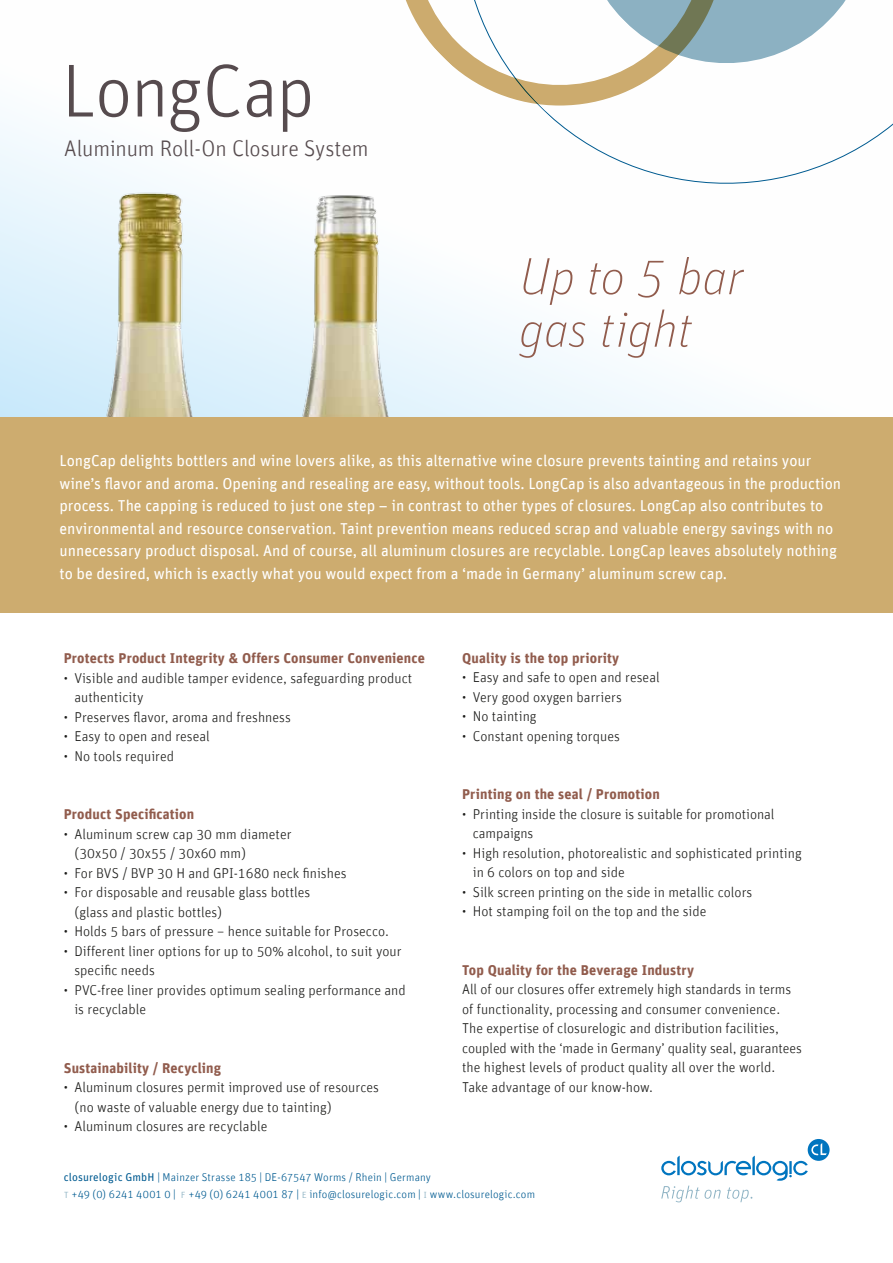
<style>
.page{position:relative;width:893px;height:1263px;background:#fff}
.page>*{position:absolute;margin:0;border:0;box-sizing:border-box;transform-origin:0 0}
.t1{font:75px "Unit Light TF";letter-spacing:-.02em;color:#564b4e}
.t2{font:52.5px/52.5px "Unit Thin Italic TF";letter-spacing:.005em;color:#915c4d}
.t3{font:22.5px "Unit Light TF";letter-spacing:-.01em;color:#564b4e}
.t4{font:15.75px/22.5px "Unit Regular TF";letter-spacing:-.005em;color:#fff}
.t5{font:14.25px/19.5px "Unit Light TF";letter-spacing:.005em;color:#1d1d1b}
.t6{font:14.25px "Unit Bold TF";letter-spacing:.01em;color:#915c4d}
.t7{font:11.25px/17.2px "Unit Light TF";letter-spacing:.015em;color:#005b91}
.s1{font-family:"Unit"}
.s2{font-family:"Unit Light SC";color:#8db2c3}
</style>
<div class="page">
<svg style="left:0;top:123px;width:893px;height:295px"></svg>
<svg style="left:435px;top:106px;width:458px;height:104px"></svg>
<svg style="left:405px;top:0;width:441px;height:106px"></svg>
<svg style="left:661px;top:1139px;width:169px;height:63px"></svg>
<img style="left:63px;top:185px;width:169px;height:233px">
<img style="left:259px;top:191px;width:169px;height:227px">
<div style="left:0;top:418px;width:893px;height:195px;background:#cdac6f"></div>
<h1 class="t1" style="left:62px;top:48px;width:254px">LongCap</h1>
<h3 class="t3" style="left:64px;top:135px;width:306px">Aluminum Roll-On Closure System</h3>
<h2 class="t2" style="left:520px;top:250px;width:225px">Up to 5 bar gas tight</h2>
<p class="t4" style="left:60px;top:449px;width:783px">LongCap delights bottlers and wine lovers alike, as this alternative wine closure prevents tainting and retains your wine’s flavor and aroma. Opening and resealing are easy, without tools. LongCap is also advantageous in the production process. The capping is reduced to just one step – in contrast to other types of closures. LongCap also contributes to environmental and resource conservation. Taint prevention means reduced scrap and valuable energy savings with no unnecessary product disposal. And of course, all aluminum closures are recyclable. LongCap leaves absolutely nothing to be desired, which is exactly what you would expect from a ‘made in Germany’ aluminum screw cap.</p>
<p class="t6" style="left:64px;top:649px;width:363px">Protects Product Integrity &amp; Offers Consumer Convenience</p>
<p class="t5" style="left:74px;top:668px;width:339px;text-indent:-11px">• Visible and audible tamper evidence, safeguarding product authenticity</p>
<p class="t5" style="left:64px;top:707px;width:229px">• Preserves flavor, aroma and freshness</p>
<p class="t5" style="left:64px;top:726px;width:148px">• Easy to open and reseal</p>
<p class="t5" style="left:64px;top:746px;width:112px">• No tools required</p>
<p class="t6" style="left:64px;top:805px;width:132px">Product Specification</p>
<p class="t5" style="left:74px;top:824px;width:219px;text-indent:-11px">• Aluminum screw cap 30 mm diameter (30x50 / 30x55 / 30x60 mm)</p>
<p class="t5" style="left:64px;top:863px;width:284px">• For BVS / BVP 30 H and GPI-1680 neck finishes</p>
<p class="t5" style="left:74px;top:882px;width:238px;text-indent:-11px">• For disposable and reusable glass bottles (glass and plastic bottles)</p>
<p class="t5" style="left:64px;top:921px;width:327px">• Holds 5 bars of pressure – hence suitable for Prosecco.</p>
<p class="t5" style="left:74px;top:941px;width:329px;text-indent:-11px">• Different liner options for up to 50% alcohol, to suit your specific needs</p>
<p class="t5" style="left:74px;top:980px;width:333px;text-indent:-11px">• PVC-free liner provides optimum sealing performance and is recyclable</p>
<p class="t6" style="left:64px;top:1059px;width:159px">Sustainability / Recycling</p>
<p class="t5" style="left:74px;top:1077px;width:306px;text-indent:-11px">• Aluminum closures permit improved use of resources (no waste of valuable energy due to tainting)</p>
<p class="t5" style="left:64px;top:1116px;width:205px">• Aluminum closures are recyclable</p>
<p class="t6" style="left:462px;top:649px;width:159px">Quality is the top priority</p>
<p class="t5" style="left:462px;top:668px;width:199px">• Easy and safe to open and reseal</p>
<p class="t5" style="left:462px;top:687px;width:161px">• Very good oxygen barriers</p>
<p class="t5" style="left:462px;top:707px;width:76px">• No tainting</p>
<p class="t5" style="left:462px;top:726px;width:159px">• Constant opening torques</p>
<p class="t6" style="left:462px;top:786px;width:199px">Printing on the seal / Promotion</p>
<p class="t5" style="left:473px;top:804px;width:303px;text-indent:-11px">• Printing inside the closure is suitable for promotional campaigns</p>
<p class="t5" style="left:473px;top:843px;width:330px;text-indent:-11px">• High resolution, photorealistic and sophisticated printing in 6 colors on top and side</p>
<p class="t5" style="left:462px;top:882px;width:292px">• Silk screen printing on the side in metallic colors</p>
<p class="t5" style="left:462px;top:902px;width:246px">• Hot stamping foil on the top and the side</p>
<p class="t6" style="left:462px;top:961px;width:233px">Top Quality for the Beverage Industry</p>
<p class="t5" style="left:462px;top:980px;width:341px">All of our closures offer extremely high standards in terms of functionality, processing and consumer convenience.<br>The expertise of closurelogic and distribution facilities, coupled with the ‘made in Germany’ quality seal, guarantees the highest levels of product quality all over the world.<br>Take advantage of our know-how.</p>
<p class="t7" style="left:64px;top:1168px;width:473px"><span class="s1">closurelogic GmbH</span> | Mainzer Strasse 185 | DE-67547 Worms / Rhein | Germany<br><span class="s2">t</span> +49 (0) 6241 4001 0 | <span class="s2">f</span> +49 (0) 6241 4001 87 | <span class="s2">e</span> info@closurelogic.com | <span class="s2">i</span> www.closurelogic.com</p>
</div>
